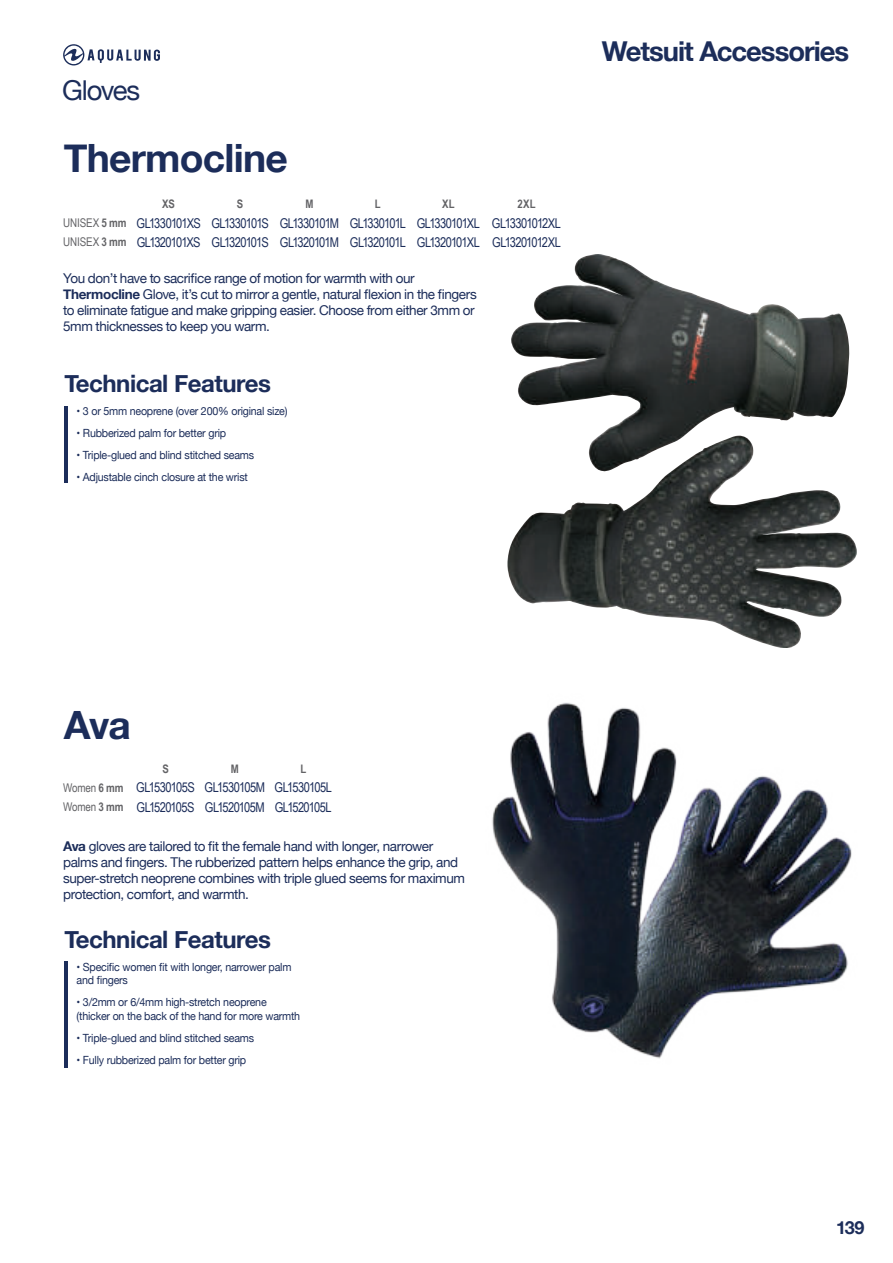
<style>
.page{position:relative;width:893px;height:1263px;background:#fff}
.page>*{position:absolute;margin:0;border:0;box-sizing:border-box;transform-origin:0 0}
.t1{font:700 39px "Helvetica Neue";letter-spacing:-.02em;color:#1c2d5a}
.t2{font:700 27.45px "Helvetica Neue";letter-spacing:-.035em;color:#1c2d5a}
.t3{font:27.45px "Helvetica Neue";letter-spacing:-.045em;color:#1c2d5a}
.t4{font:700 24px "Helvetica Neue";letter-spacing:-.02em;color:#1c2d5a}
.t5{font:700 18px "Helvetica Neue";color:#1c2d5a}
.t6{font:13.5px/16.2px "Helvetica Neue";letter-spacing:-.03em;color:#1c2d5a}
.t7{font:13.5px/19px "Arial Narrow";letter-spacing:-.065em;color:#1c2d5a}
.t8{font:13.5px/19px "Arial Narrow";letter-spacing:-.045em;color:#1c2d5a}
.t9{font:700 11.7px "Arial Narrow";letter-spacing:.02em;color:#636366}
.t10{font:11.25px/13.5px "Helvetica Neue";letter-spacing:-.02em;color:#1c2d5a;scale:.95 1}
.s1{font-size:12px;color:#636366}
.s2{font-weight:700;font-size:12px;color:#636366}
.s3{font-weight:700}
</style>
<div class="page">
<hr style="left:64px;top:406px;width:4px;height:77px;background:#1c2d5a">
<hr style="left:64px;top:962px;width:4px;height:106px;background:#1c2d5a">
<img style="left:507px;top:471px;width:350px;height:177px">
<img style="left:492px;top:702px;width:360px;height:357px">
<img style="left:511px;top:256px;width:249px;height:215px">
<svg style="left:63px;top:44px;width:97px;height:22px"></svg>
<h2 class="t3" style="left:62px;top:70px;width:79px">Gloves</h2>
<h1 class="t1" style="left:64px;top:127px;width:225px">Thermocline</h1>
<p class="t9" style="left:162px;top:199px;width:14px">XS</p>
<p class="t9" style="left:237px;top:199px;width:8px">S</p>
<p class="t9" style="left:305px;top:199px;width:10px">M</p>
<p class="t9" style="left:375px;top:199px;width:7px">L</p>
<p class="t9" style="left:442px;top:199px;width:14px">XL</p>
<p class="t9" style="left:517px;top:199px;width:20px">2XL</p>
<p class="t7" style="left:63px;top:214px;width:499px"><span class="s1">UNISEX</span> <span class="s2">5 mm</span> GL1330101XS GL1330101S GL1330101M GL1330101L GL1330101XL GL13301012XL<br><span class="s1">UNISEX</span> <span class="s2">3 mm</span> GL1320101XS GL1320101S GL1320101M GL1320101L GL1320101XL GL13201012XL</p>
<p class="t6" style="left:63px;top:271px;width:415px">You don’t have to sacrifice range of motion for warmth with our <span class="s3">Thermocline</span> Glove, it’s cut to mirror a gentle, natural flexion in the fingers to eliminate fatigue and make gripping easier. Choose from either 3mm or 5mm thicknesses to keep you warm.</p>
<h3 class="t4" style="left:64px;top:375px;width:208px">Technical Features</h3>
<p class="t10" style="left:77px;top:405px;width:224px">• 3 or 5mm neoprene (over 200% original size)</p>
<p class="t10" style="left:77px;top:427px;width:159px">• Rubberized palm for better grip</p>
<p class="t10" style="left:77px;top:449px;width:188px">• Triple-glued and blind stitched seams</p>
<p class="t10" style="left:77px;top:471px;width:182px">• Adjustable cinch closure at the wrist</p>
<h2 class="t2" style="left:602px;top:35px;width:249px">Wetsuit Accessories</h2>
<h1 class="t1" style="left:64px;top:711px;width:69px">Ava</h1>
<p class="t9" style="left:162px;top:764px;width:8px">S</p>
<p class="t9" style="left:231px;top:764px;width:10px">M</p>
<p class="t9" style="left:300px;top:764px;width:7px">L</p>
<p class="t8" style="left:63px;top:778px;width:270px"><span class="s1">Women</span> <span class="s2">6 mm</span> GL1530105S GL1530105M GL1530105L<br><span class="s1">Women</span> <span class="s2">3 mm</span> GL1520105S GL1520105M GL1520105L</p>
<p class="t6" style="left:63px;top:839px;width:403px"><span class="s3">Ava</span> gloves are tailored to fit the female hand with longer, narrower palms and fingers. The rubberized pattern helps enhance the grip, and super-stretch neoprene combines with triple glued seems for maximum protection, comfort, and warmth.</p>
<h3 class="t4" style="left:64px;top:930px;width:208px">Technical Features</h3>
<p class="t10" style="left:77px;top:960px;width:228px">• Specific women fit with longer, narrower palm and fingers</p>
<p class="t10" style="left:77px;top:996px;width:237px">• 3/2mm or 6/4mm high-stretch neoprene (thicker on the back of the hand for more warmth</p>
<p class="t10" style="left:77px;top:1031px;width:188px">• Triple-glued and blind stitched seams</p>
<p class="t10" style="left:77px;top:1053px;width:180px">• Fully rubberized palm for better grip</p>
<h3 class="t5" style="left:836px;top:1213px;width:30px">139</h3>
</div>
